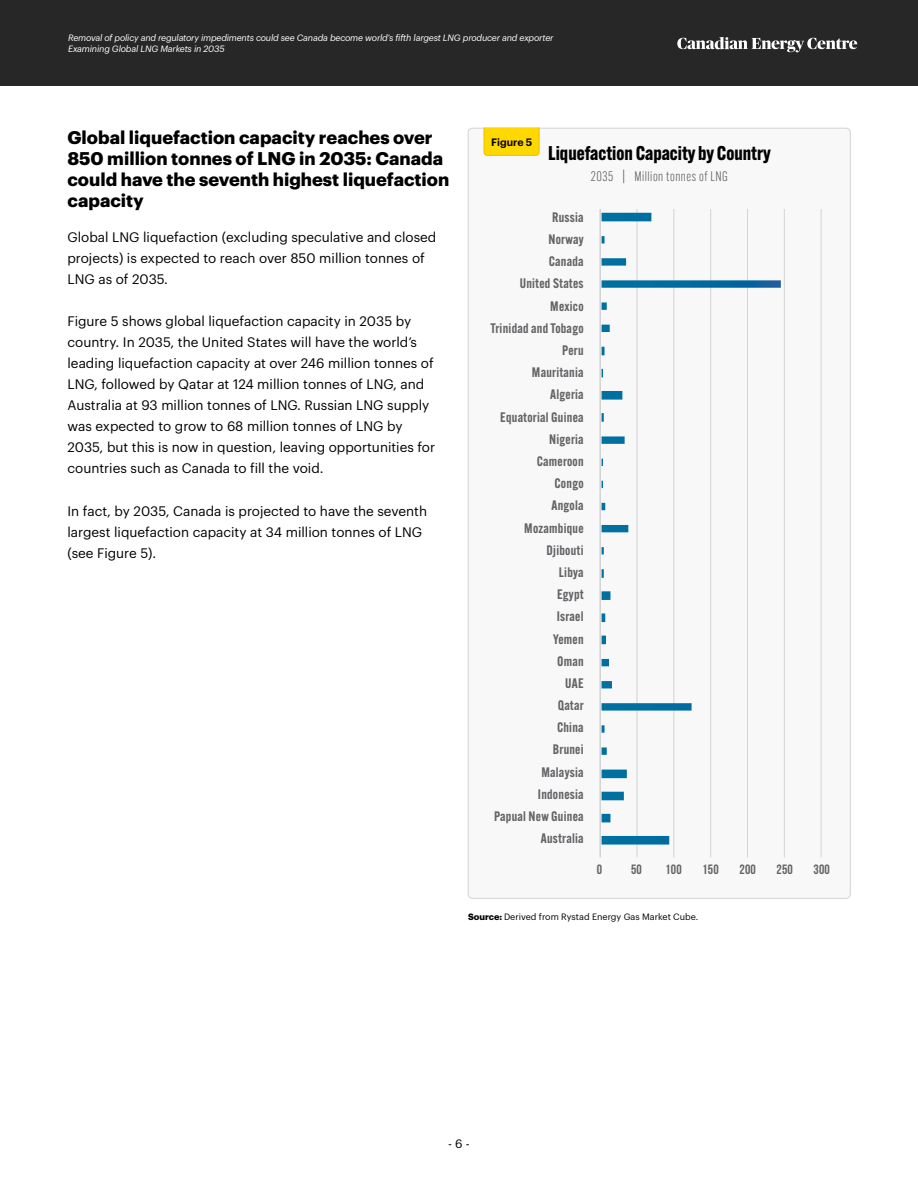
<style>
.page{position:relative;width:918px;height:1188px;background:#fff}
.page>*{position:absolute;margin:0;border:0;box-sizing:border-box;transform-origin:0 0}
.t1{font:700 19.5px "Alternate Gothic ATF";color:#000}
.t2{font:700 18px/21px "Graphik";color:#000}
.t3{font:13.5px/21px "Graphik";color:#000}
.t4{font:600 13.5px/22.2px "Alternate Gothic ATF";letter-spacing:.02em;color:#636466;text-align:right}
.t5{font:300 13.5px "Alternate Gothic ATF";letter-spacing:.04em;color:#58595b}
.t6{font:700 13.5px "Bebas Neue";letter-spacing:.02em;color:#636466}
.t7{font:12px "Graphik";color:#000}
.t8{font:600 10.5px "Graphik";color:#000}
.t9{font:italic 9px/10.8px "Graphik";letter-spacing:-.02em;color:#fff}
.t10{font:9px "Graphik";color:#000}
.s1{font-weight:700}
</style>
<div class="page">
<div style="left:0;top:0;width:918px;height:86px;background:#272727"></div>
<svg style="left:677px;top:37px;width:180px;height:15px"></svg>
<div style="left:468px;top:128px;width:382px;height:770px;background:#f8f8f9;border-radius:4px"></div>
<svg style="left:484px;top:127px;width:56px;height:29px;background:#fdd706"></svg>
<hr style="left:599px;top:209px;width:2px;height:649px;background:#d1d3d4">
<hr style="left:637px;top:209px;width:1px;height:649px;background:#d1d3d4">
<hr style="left:674px;top:209px;width:1px;height:649px;background:#d1d3d4">
<hr style="left:710px;top:209px;width:1px;height:649px;background:#d1d3d4">
<hr style="left:747px;top:209px;width:1px;height:649px;background:#d1d3d4">
<hr style="left:784px;top:209px;width:1px;height:649px;background:#d1d3d4">
<hr style="left:821px;top:209px;width:1px;height:649px;background:#d1d3d4">
<svg style="left:602px;top:213px;width:179px;height:632px"></svg>
<p class="t9" style="left:68px;top:32px;width:487px">Removal of policy and regulatory impediments could see Canada become world’s fifth largest LNG producer and exporter<br>Examining Global LNG Markets in 2035</p>
<h2 class="t2" style="left:68px;top:126px;width:383px">Global liquefaction capacity reaches over 850 million tonnes of LNG in 2035: Canada could have the seventh highest liquefaction capacity</h2>
<p class="t3" style="left:68px;top:225px;width:370px">Global LNG liquefaction (excluding speculative and closed projects) is expected to reach over 850 million tonnes of<br>LNG as of 2035.</p>
<p class="t3" style="left:68px;top:310px;width:369px">Figure 5 shows global liquefaction capacity in 2035 by country. In 2035, the United States will have the world’s leading liquefaction capacity at over 246 million tonnes of LNG, followed by Qatar at 124 million tonnes of LNG, and Australia at 93 million tonnes of LNG. Russian LNG supply was expected to grow to 68 million tonnes of LNG by 2035, but this is now in question, leaving opportunities for countries such as Canada to fill the void.</p>
<p class="t3" style="left:68px;top:499px;width:361px">In fact, by 2035, Canada is projected to have the seventh largest liquefaction capacity at 34 million tonnes of LNG (see Figure 5).</p>
<p class="t8" style="left:491px;top:134px;width:43px">Figure 5</p>
<h1 class="t1" style="left:548px;top:141px;width:224px">Liquefaction Capacity by Country</h1>
<p class="t5" style="left:591px;top:168px;width:139px">2035 | Million tonnes of LNG</p>
<p class="t4" style="left:490px;top:206px;width:95px">Russia<br>Norway<br>Canada<br>United States<br>Mexico<br>Trinidad and Tobago<br>Peru<br>Mauritania<br>Algeria<br>Equatorial Guinea<br>Nigeria<br>Cameroon<br>Congo<br>Angola<br>Mozambique<br>Djibouti<br>Libya<br>Egypt<br>Israel<br>Yemen<br>Oman<br>UAE<br>Qatar<br>China<br>Brunei<br>Malaysia<br>Indonesia<br>Papual New Guinea<br>Australia</p>
<p class="t6" style="left:597px;top:862px;width:7px">0</p>
<p class="t6" style="left:631px;top:862px;width:12px">50</p>
<p class="t6" style="left:665px;top:862px;width:18px">100</p>
<p class="t6" style="left:702px;top:862px;width:18px">150</p>
<p class="t6" style="left:739px;top:862px;width:18px">200</p>
<p class="t6" style="left:776px;top:862px;width:18px">250</p>
<p class="t6" style="left:813px;top:862px;width:18px">300</p>
<p class="t10" style="left:468px;top:910px;width:232px"><span class="s1">Source:</span> Derived from Rystad Energy Gas Market Cube.</p>
<p class="t7" style="left:448px;top:1135px;width:23px">- 6 -</p>
</div>
